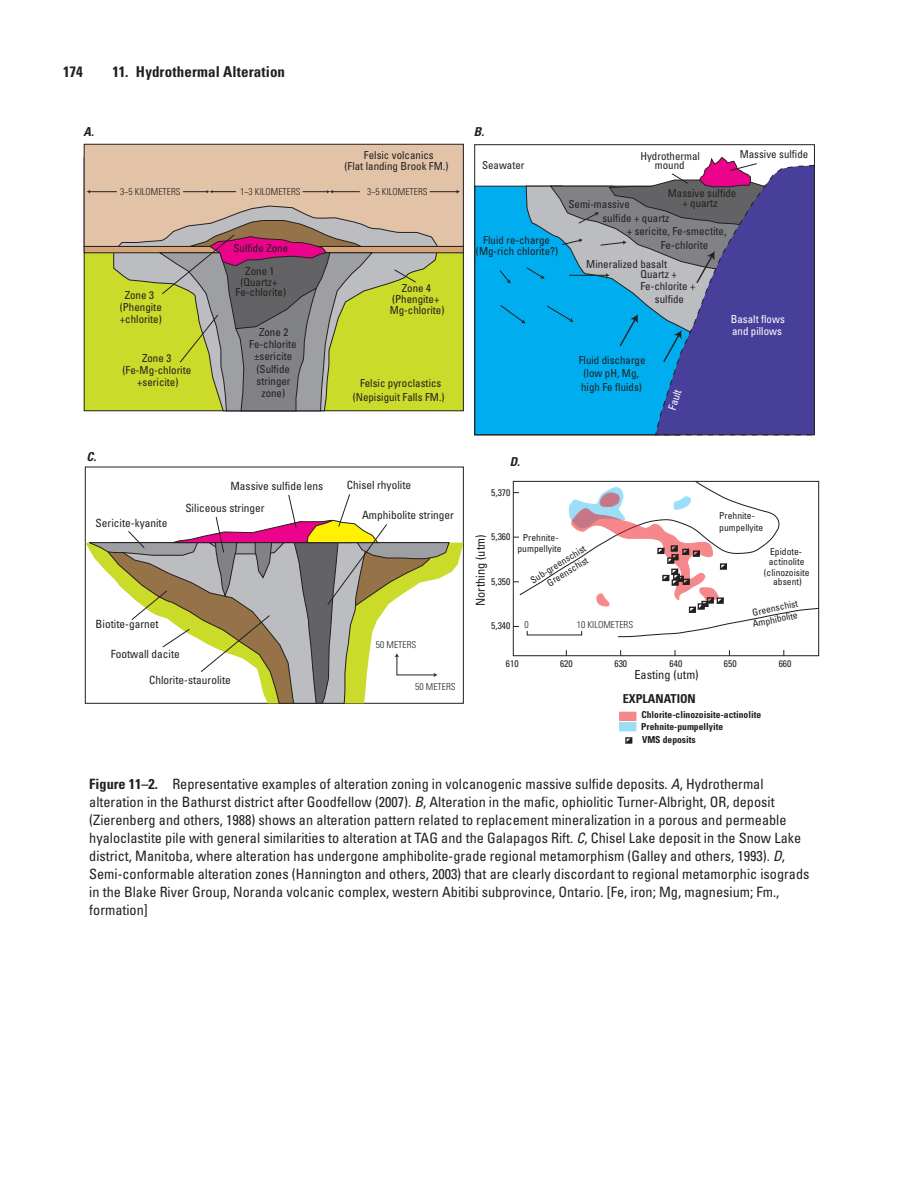
<style>
.page{position:relative;width:918px;height:1188px;background:#fff}
.page>*{position:absolute;margin:0;border:0;box-sizing:border-box;transform-origin:0 0}
.t1{font:700 condensed 15px "Univers";letter-spacing:.01em;color:#231f20}
.FigureCaption{font:condensed 14.25px/18px "Univers";color:#231f20}
.t2{font:condensed 12.3px "Univers";color:#231f20}
.t3{font:700 condensed 12.3px "Univers";color:#231f20}
.t4{font:italic 700 condensed 12.3px "Univers";color:#231f20}
.t5{font:condensed 11.4px "Univers";color:#231f20}
.t6{font:condensed 10.95px/12.3px "Univers";color:#231f20;text-align:center}
.t7{font:condensed 10.95px/12.3px "Univers";color:#fff}
.t8{font:condensed 9.6px/11.4px "Univers";color:#231f20}
.t9{font:300 condensed 9.6px "Univers";color:#231f20}
.t10{font:700 condensed 9.6px "Univers";color:#231f20}
.s1{font-weight:700}
.s2{font-style:italic}
</style>
<div class="page">
<div style="left:84px;top:158px;width:379px;height:253px;background:#cadb2a"></div>
<div style="left:84px;top:144px;width:379px;height:102px;background:#e3c3a8"></div>
<div style="left:84px;top:144px;width:380px;height:103px;border:1px solid #231f20"></div>
<svg style="left:113px;top:205px;width:326px;height:206px"></svg>
<div style="left:84px;top:246px;width:379px;height:7px;background:#d6a476"></div>
<div style="left:84px;top:246px;width:380px;height:7px;border:1px solid #231f20"></div>
<svg style="left:158px;top:220px;width:216px;height:192px"></svg>
<svg style="left:394px;top:269px;width:22px;height:14px"></svg>
<svg style="left:183px;top:190px;width:53px;height:4px"></svg>
<svg style="left:430px;top:190px;width:30px;height:4px"></svg>
<svg style="left:303px;top:190px;width:57px;height:4px"></svg>
<svg style="left:87px;top:190px;width:30px;height:4px"></svg>
<svg style="left:474px;top:185px;width:25px;height:251px;background:#03a5e2"></svg>
<svg style="left:85px;top:543px;width:378px;height:160px"></svg>
<svg style="left:86px;top:494px;width:364px;height:210px"></svg>
<svg style="left:513px;top:480px;width:307px;height:158px"></svg>
<div style="left:682px;top:549px;width:7px;height:6px;border:1px solid #231f20"></div>
<svg style="left:627px;top:737px;width:6px;height:7px"></svg>
<div style="left:625px;top:737px;width:7px;height:7px;border:1px solid #231f20"></div>
<svg style="left:499px;top:157px;width:316px;height:279px;background:#4f86bc"></svg>
<div style="left:620px;top:712px;width:16px;height:8px;background:#f6878a"></div>
<div style="left:620px;top:723px;width:16px;height:8px;background:#9adef8"></div>
<p class="t1" style="left:63px;top:62px;width:21px">174</p>
<p class="t1" style="left:113px;top:62px;width:174px">11. Hydrothermal Alteration</p>
<p class="t4" style="left:84px;top:124px;width:12px">A.</p>
<p class="t4" style="left:87px;top:449px;width:11px">C.</p>
<p class="t6" style="left:344px;top:150px;width:105px;line-height:10.9px">Felsic volcanics<br>(Flat landing Brook FM.)</p>
<p class="t9" style="left:120px;top:186px;width:62px">3−5 KILOMETERS</p>
<p class="t9" style="left:240px;top:186px;width:62px">1−3 KILOMETERS</p>
<p class="t9" style="left:367px;top:186px;width:62px">3−5 KILOMETERS</p>
<p class="t6" style="left:120px;top:288px;width:43px">Zone 3 (Phengite +chlorite)</p>
<p class="t6" style="left:123px;top:351px;width:70px">Zone 3 (Fe-Mg-chlorite +sericite)</p>
<p class="t6" style="left:234px;top:242px;width:56px">Sulfide Zone</p>
<p class="t6" style="left:236px;top:265px;width:52px;line-height:10.9px">Zone 1 (Quartz+<br>Fe-chlorite)</p>
<p class="t6" style="left:249px;top:326px;width:49px">Zone 2<br>Fe-chlorite ±sericite (Sulfide stringer zone)</p>
<p class="t6" style="left:390px;top:283px;width:56px;line-height:10.9px">Zone 4 (Phengite+<br>Mg-chlorite)</p>
<p class="t6" style="left:353px;top:376px;width:93px;line-height:13.6px">Felsic pyroclastics (Nepisiguit Falls FM.)</p>
<p class="t5" style="left:231px;top:478px;width:94px">Massive sulfide lens</p>
<p class="t5" style="left:347px;top:478px;width:66px">Chisel rhyolite</p>
<p class="t5" style="left:96px;top:516px;width:73px">Sericite-kyanite</p>
<p class="t5" style="left:185px;top:501px;width:81px">Siliceous stringer</p>
<p class="t5" style="left:96px;top:617px;width:65px">Biotite-garnet</p>
<p class="t5" style="left:111px;top:647px;width:71px">Footwall dacite</p>
<p class="t5" style="left:149px;top:673px;width:83px">Chlorite-staurolite</p>
<p class="t5" style="left:362px;top:508px;width:93px">Amphibolite stringer</p>
<p class="t9" style="left:376px;top:639px;width:42px">50 METERS</p>
<p class="t9" style="left:415px;top:681px;width:42px">50 METERS</p>
<p class="t4" style="left:474px;top:124px;width:12px">B.</p>
<p class="t6" style="left:482px;top:158px;width:44px">Seawater</p>
<p class="t6" style="left:476px;top:234px;width:84px;line-height:10.9px">Fluid re-charge (Mg-rich chlorite?)</p>
<p class="t6" style="left:640px;top:149px;width:61px">Hydrothermal</p>
<p class="t6" style="left:740px;top:148px;width:70px">Massive sulfide</p>
<p class="t6" style="left:655px;top:159px;width:31px">mound</p>
<p class="t6" style="left:668px;top:187px;width:70px">Massive sulfide</p>
<p class="t6" style="left:568px;top:198px;width:63px">Semi-massive</p>
<p class="t6" style="left:682px;top:197px;width:37px">+ quartz</p>
<p class="t6" style="left:602px;top:212px;width:68px">sulfide + quartz</p>
<p class="t6" style="left:627px;top:225px;width:101px">+ sericite, Fe-smectite,</p>
<p class="t6" style="left:661px;top:239px;width:49px">Fe-chlorite</p>
<p class="t6" style="left:586px;top:258px;width:82px">Mineralized basalt</p>
<p class="t6" style="left:640px;top:268px;width:38px">Quartz +</p>
<p class="t6" style="left:640px;top:280px;width:57px">Fe-chlorite +</p>
<p class="t6" style="left:655px;top:292px;width:31px">sulfide</p>
<p class="t6" style="left:579px;top:353px;width:68px;line-height:13.6px;text-align:left">Fluid discharge (low pH, Mg, high Fe fluids)</p>
<p class="t7" style="left:666px;top:408px;width:23px;rotate:-72deg">Fault</p>
<p class="t7" style="left:731px;top:312px;width:56px">Basalt flows and pillows</p>
<p class="t4" style="left:510px;top:454px;width:12px">D.</p>
<p class="t8" style="left:491px;top:487px;width:21px">5,370</p>
<p class="t8" style="left:491px;top:531px;width:21px">5,360</p>
<p class="t8" style="left:491px;top:576px;width:21px">5,350</p>
<p class="t8" style="left:491px;top:620px;width:21px">5,340</p>
<p class="t2" style="left:473px;top:606px;width:73px;rotate:-90deg">Northing (utm)</p>
<p class="t8" style="left:518px;top:533px;width:46px;line-height:10.8px;text-align:center">Prehnite&shy;pumpellyite</p>
<p class="t8" style="left:539px;top:569px;width:52px;text-indent:-13px;rotate:-32deg">Sub-greenschist<br>Greenschist</p>
<p class="t9" style="left:524px;top:619px;width:6px">0</p>
<p class="t9" style="left:577px;top:619px;width:58px">10 KILOMETERS</p>
<p class="t8" style="left:719px;top:510px;width:46px">Prehnite&shy;pumpellyite</p>
<p class="t8" style="left:764px;top:546px;width:47px;line-height:10.6px;text-align:center">Epidote&shy;actinolite (clinozoisite</p>
<p class="t8" style="left:773px;top:576px;width:30px">absent)</p>
<p class="t8" style="left:749px;top:607px;width:50px;rotate:-12deg">Greenschist<br>Amphibolite</p>
<p class="t8" style="left:506px;top:657px;width:14px">610</p>
<p class="t8" style="left:560px;top:657px;width:14px">620</p>
<p class="t8" style="left:614px;top:657px;width:14px">630</p>
<p class="t8" style="left:670px;top:657px;width:14px">640</p>
<p class="t8" style="left:724px;top:657px;width:14px">650</p>
<p class="t8" style="left:779px;top:657px;width:14px">660</p>
<p class="t2" style="left:634px;top:667px;width:66px">Easting (utm)</p>
<p class="t3" style="left:623px;top:691px;width:75px">EXPLANATION</p>
<p class="t10" style="left:641px;top:708px;width:121px">Chlorite-clinozoisite-actinolite</p>
<p class="t10" style="left:642px;top:734px;width:55px">VMS deposits</p>
<p class="t10" style="left:641px;top:721px;width:83px">Prehnite-pumpellyite</p>
<p class="FigureCaption" style="left:89px;top:775px;width:722px"><span class="s1">Figure 11–2.</span> Representative examples of alteration zoning in volcanogenic massive sulfide deposits. <span class="s2">A</span>, Hydrothermal alteration in the Bathurst district after Goodfellow (2007). <span class="s2">B</span>, Alteration in the mafic, ophiolitic Turner-Albright, OR, deposit (Zierenberg and others, 1988) shows an alteration pattern related to replacement mineralization in a porous and permeable hyaloclastite pile with general similarities to alteration at TAG and the Galapagos Rift. <span class="s2">C</span>, Chisel Lake deposit in the Snow Lake district, Manitoba, where alteration has undergone amphibolite-grade regional metamorphism (Galley and others, 1993). <span class="s2">D</span>, Semi-conformable alteration zones (Hannington and others, 2003) that are clearly discordant to regional metamorphic isograds in the Blake River Group, Noranda volcanic complex, western Abitibi subprovince, Ontario. [Fe, iron; Mg, magnesium; Fm., formation]</p>
</div>
